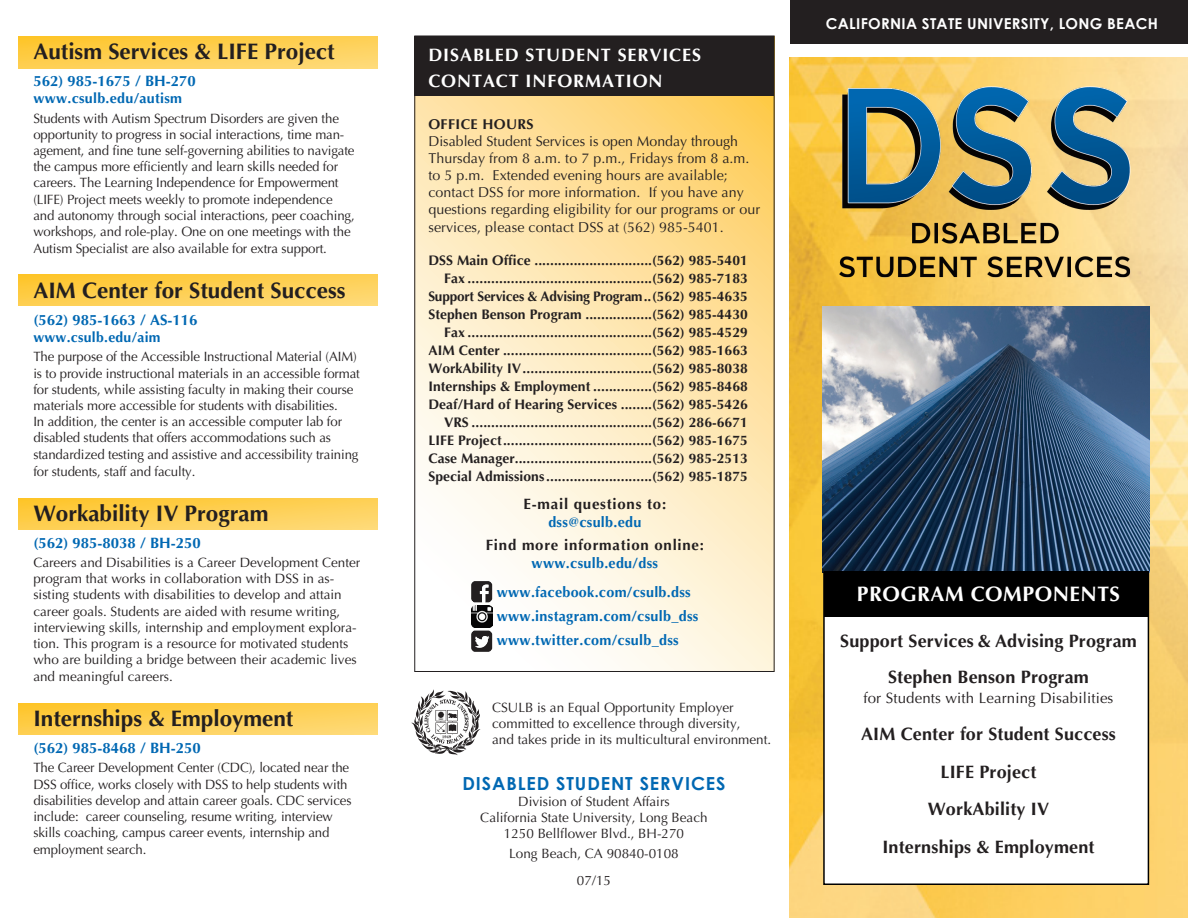
<style>
.page{position:relative;width:1188px;height:918px;background:#fff}
.page>*{position:absolute;margin:0;border:0;box-sizing:border-box;transform-origin:0 0}
.t1{font:700 22.5px "Optima";color:#231f20}
.t2{font:700 21px "Optima";letter-spacing:.025em;color:#fff}
.t3{font:700 18px "Optima";letter-spacing:.01em;color:#231f20}
.t4{font:700 18px/25.5px "Optima";letter-spacing:.05em;color:#fff}
.t5{font:700 18px "Century Gothic";letter-spacing:.05em;color:#0168b3}
.t6{font:700 15px "Optima";color:#0168b3}
.t7{font:700 15px "Optima";letter-spacing:.05em;color:#231f20}
.t8{font:700 15px "Century Gothic";letter-spacing:.02em;color:#fff}
.t9{font:15px "Optima";letter-spacing:.01em;color:#231f20}
.t10{font:700 14.7px/24px "Optima";letter-spacing:.02em;color:#0168b3}
.t11{font:14.25px/17.1px "Optima";letter-spacing:.005em;color:#231f20}
.t12{font:700 14.25px "Optima";letter-spacing:.02em;color:#0168b3}
.t13{font:700 14.25px "Optima";letter-spacing:.025em;color:#231f20}
.phonelist{font:700 13.8px/18px "Optima";letter-spacing:.005em;color:#231f20;text-align:right}
.phonelist-2{font:700 13.8px "Optima";letter-spacing:-.015em;color:#231f20}
.t14{font:13.5px/16.4px "Optima";letter-spacing:-.01em;color:#231f20}
</style>
<div class="page">
<svg style="left:18px;top:704px;width:360px;height:31px;background:#fecf53"></svg>
<svg style="left:18px;top:498px;width:360px;height:32px;background:#fecf52"></svg>
<svg style="left:18px;top:275px;width:360px;height:31px;background:#fecf52"></svg>
<svg style="left:18px;top:37px;width:360px;height:31px;background:#fecf52"></svg>
<svg style="left:416px;top:95px;width:356px;height:575px"></svg>
<div style="left:414px;top:36px;width:360px;height:59px;background:#231f20"></div>
<img style="left:790px;top:57px;width:398px;height:861px">
<img style="left:839px;top:76px;width:291px;height:217px">
<img style="left:823px;top:306px;width:326px;height:266px">
<svg style="left:471px;top:581px;width:21px;height:21px"></svg>
<img style="left:471px;top:606px;width:21px;height:21px">
<svg style="left:471px;top:631px;width:21px;height:21px"></svg>
<img style="left:411px;top:689px;width:70px;height:67px">
<div style="left:790px;top:0;width:398px;height:44px;background:#231f20"></div>
<div style="left:823px;top:572px;width:326px;height:313px;background:#fff;border:2px solid #000"></div>
<div style="left:824px;top:571px;width:325px;height:46px;background:#000"></div>
<p class="t1" style="left:33px;top:39px;width:303px">Autism Services &amp; LIFE Project</p>
<p class="t6" style="left:33px;top:72px;width:164px">562) 985-1675 / BH-270</p>
<p class="t12" style="left:33px;top:90px;width:150px">www.csulb.edu/autism</p>
<p class="t14" style="left:33px;top:110px;width:323px">Students with Autism Spectrum Disorders are given the opportunity to progress in social interactions, time man&shy;agement, and fine tune self-governing abilities to navigate the campus more efficiently and learn skills needed for careers. The Learning Independence for Empowerment (LIFE) Project meets weekly to promote independence and autonomy through social interactions, peer coaching, workshops, and role-play. One on one meetings with the Autism Specialist are also available for extra support.</p>
<p class="t1" style="left:33px;top:277px;width:314px">AIM Center for Student Success</p>
<p class="t6" style="left:33px;top:311px;width:166px">(562) 985-1663 / AS-116</p>
<p class="t12" style="left:33px;top:329px;width:129px">www.csulb.edu/aim</p>
<p class="t14" style="left:33px;top:349px;width:328px">The purpose of the Accessible Instructional Material (AIM) is to provide instructional materials in an accessible format for students, while assisting faculty in making their course materials more accessible for students with disabilities.<br>In addition, the center is an accessible computer lab for disabled students that offers accommodations such as standardized testing and assistive and accessibility training for students, staff and faculty.</p>
<p class="t1" style="left:33px;top:500px;width:237px">Workability IV Program</p>
<p class="t6" style="left:33px;top:534px;width:169px">(562) 985-8038 / BH-250</p>
<p class="t14" style="left:33px;top:554px;width:329px">Careers and Disabilities is a Career Development Center program that works in collaboration with DSS in as&shy;sisting students with disabilities to develop and attain career goals. Students are aided with resume writing, interviewing skills, internship and employment explora&shy;tion. This program is a resource for motivated students who are building a bridge between their academic lives and meaningful careers.</p>
<p class="t1" style="left:33px;top:705px;width:262px">Internships &amp; Employment</p>
<p class="t6" style="left:33px;top:739px;width:169px">(562) 985-8468 / BH-250</p>
<p class="t14" style="left:33px;top:760px;width:320px">The Career Development Center (CDC), located near the DSS office, works closely with DSS to help students with disabilities develop and attain career goals. CDC services include: career counseling, resume writing, interview skills coaching, campus career events, internship and employment search.</p>
<p class="t4" style="left:428px;top:43px;width:274px">DISABLED STUDENT SERVICES<br>CONTACT INFORMATION</p>
<p class="t13" style="left:428px;top:116px;width:107px">OFFICE HOURS</p>
<p class="t11" style="left:428px;top:133px;width:333px">Disabled Student Services is open Monday through Thursday from 8 a.m. to 7 p.m., Fridays from 8 a.m. to 5 p.m. Extended evening hours are available; contact DSS for more information. If you have any questions regarding eligibility for our programs or our services, please contact DSS at (562) 985-5401.</p>
<p class="phonelist" style="left:428px;top:251px;width:321px">DSS Main Office ..............................(562) 985-5401<br>Fax ...............................................(562) 985-7183</p>
<p class="phonelist-2" style="left:428px;top:288px;width:321px">Support Services &amp; Advising Program..(562) 985-4635</p>
<p class="phonelist" style="left:428px;top:305px;width:321px">Stephen Benson Program .................(562) 985-4430<br>Fax ...............................................(562) 985-4529</p>
<p class="phonelist" style="left:428px;top:341px;width:321px">AIM Center ......................................(562) 985-1663</p>
<p class="phonelist" style="left:428px;top:359px;width:321px">WorkAbility IV.................................(562) 985-8038</p>
<p class="phonelist" style="left:428px;top:377px;width:321px">Internships &amp; Employment ...............(562) 985-8468<br>Deaf/Hard of Hearing Services ........(562) 985-5426<br>VRS ..............................................(562) 286-6671<br>LIFE Project......................................(562) 985-1675<br>Case Manager...................................(562) 985-2513<br>Special Admissions...........................(562) 985-1875</p>
<p class="t7" style="left:524px;top:495px;width:144px">E-mail questions to:</p>
<p class="t10" style="left:548px;top:510px;width:95px">dss@csulb.edu</p>
<p class="t7" style="left:486px;top:536px;width:220px">Find more information online:</p>
<p class="t10" style="left:532px;top:551px;width:128px">www.csulb.edu/dss</p>
<p class="t10" style="left:497px;top:580px;width:203px">www.facebook.com/csulb.dss www.instagram.com/csulb_dss www.twitter.com/csulb_dss</p>
<p class="t14" style="left:492px;top:699px;width:243px">CSULB is an Equal Opportunity Employer</p>
<p class="t14" style="left:492px;top:715px;width:250px">committed to excellence through diversity,</p>
<p class="t14" style="left:492px;top:732px;width:281px">and takes pride in its multicultural environment.</p>
<p class="t5" style="left:462px;top:769px;width:265px">DISABLED STUDENT SERVICES</p>
<p class="t14" style="left:518px;top:793px;width:153px">Division of Student Affairs</p>
<p class="t14" style="left:480px;top:809px;width:229px">California State University, Long Beach</p>
<p class="t14" style="left:504px;top:826px;width:182px">1250 Bellflower Blvd., BH-270</p>
<p class="t14" style="left:509px;top:845px;width:171px">Long Beach, CA 90840-0108</p>
<p class="t14" style="left:577px;top:872px;width:36px">07/15</p>
<p class="t8" style="left:826px;top:12px;width:334px">CALIFORNIA STATE UNIVERSITY, LONG BEACH</p>
<p class="t2" style="left:857px;top:581px;width:265px">PROGRAM COMPONENTS</p>
<p class="t3" style="left:840px;top:631px;width:298px">Support Services &amp; Advising Program</p>
<p class="t3" style="left:888px;top:667px;width:202px">Stephen Benson Program</p>
<p class="t9" style="left:864px;top:689px;width:251px">for Students with Learning Disabilities</p>
<p class="t3" style="left:861px;top:724px;width:256px">AIM Center for Student Success</p>
<p class="t3" style="left:940px;top:761px;width:97px">LIFE Project</p>
<p class="t3" style="left:928px;top:798px;width:123px">WorkAbility IV</p>
<p class="t3" style="left:882px;top:836px;width:214px">Internships &amp; Employment</p>
</div>
